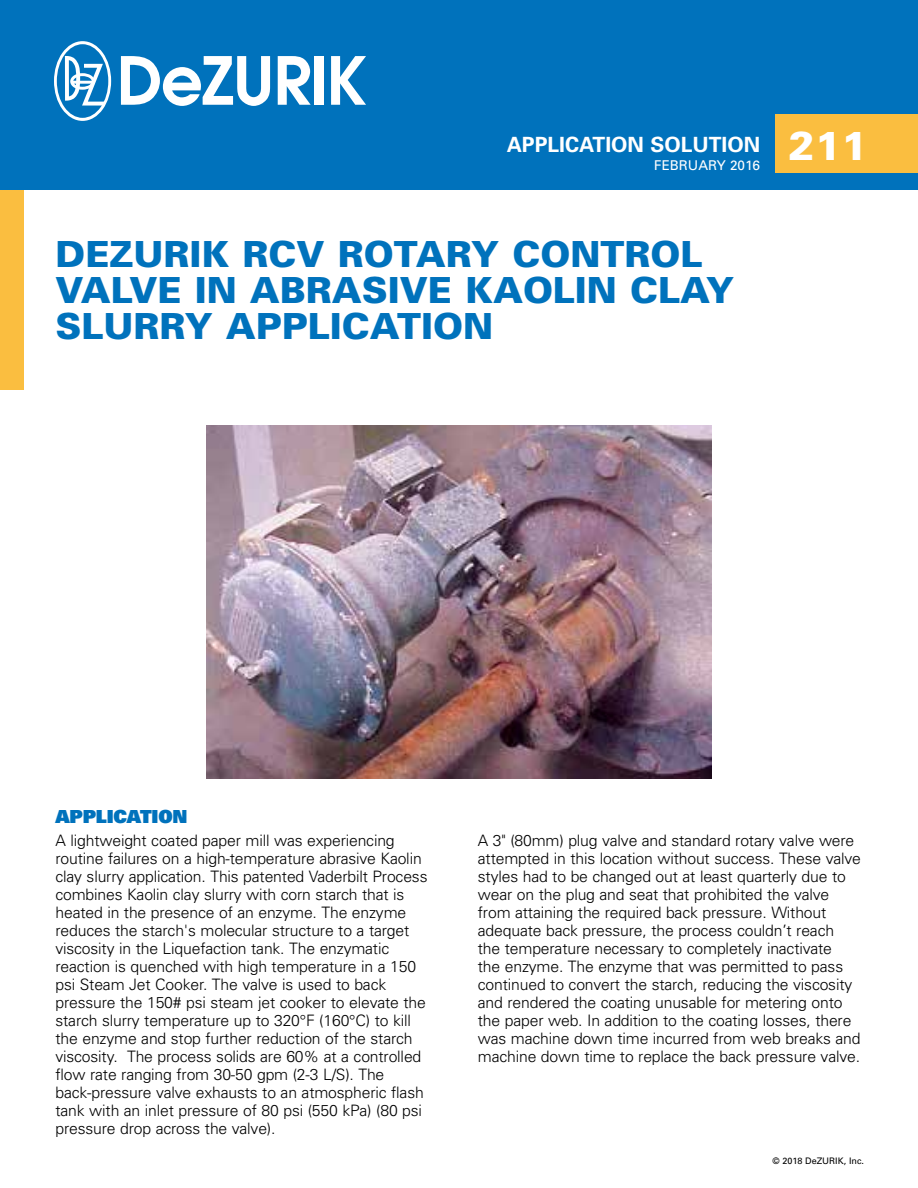
<style>
.page{position:relative;width:918px;height:1188px;background:#fff}
.page>*{position:absolute;margin:0;border:0;box-sizing:border-box;transform-origin:0 0}
.t1{font:900 40.5px "Univers";color:#fff}
.t2{font:900 36px/36px "Univers";color:#0072bc}
.t3{font:700 21px "Univers";color:#fff}
.t4{font:900 18px "Univers";letter-spacing:-.01em;color:#0072bc}
.t5{font:300 15.75px/18px "Univers";letter-spacing:-.01em;color:#000}
.t6{font:13.5px "Univers";color:#fff}
.t7{font:9px "Univers";color:#000}
</style>
<div class="page">
<img style="left:207px;top:425px;width:504px;height:354px">
<div style="left:0;top:187px;width:24px;height:203px;background:#fabe40"></div>
<div style="left:0;top:0;width:918px;height:189px;background:#0072bc"></div>
<svg style="left:54px;top:41px;width:57px;height:80px"></svg>
<svg style="left:121px;top:56px;width:149px;height:50px"></svg>
<svg style="left:278px;top:56px;width:33px;height:49px"></svg>
<div style="left:314px;top:56px;width:9px;height:49px;background:#fff"></div>
<svg style="left:331px;top:56px;width:35px;height:49px"></svg>
<div style="left:775px;top:115px;width:143px;height:58px;background:#fabe40"></div>
<h3 class="t3" style="left:507px;top:132px;width:255px">APPLICATION SOLUTION</h3>
<p class="t6" style="left:654px;top:157px;width:107px">FEBRUARY 2016</p>
<h2 class="t2" style="left:56px;top:236px;width:680px">DEZURIK RCV ROTARY CONTROL<br>VALVE IN ABRASIVE KAOLIN CLAY<br>SLURRY APPLICATION</h2>
<h1 class="t1" style="left:789px;top:120px;width:80px">211</h1>
<p class="t4" style="left:56px;top:805px;width:134px">APPLICATION</p>
<p class="t5" style="left:56px;top:831px;width:374px">A lightweight coated paper mill was experiencing routine failures on a high-temperature abrasive Kaolin clay slurry application. This patented Vaderbilt Process combines Kaolin clay slurry with corn starch that is heated in the presence of an enzyme. The enzyme reduces the starch's molecular structure to a target viscosity in the Liquefaction tank. The enzymatic reaction is quenched with high temperature in a 150 psi Steam Jet Cooker. The valve is used to back pressure the 150# psi steam jet cooker to elevate the starch slurry temperature up to 320°F (160°C) to kill the enzyme and stop further reduction of the starch viscosity. The process solids are 60% at a controlled flow rate ranging from 30-50 gpm (2-3 L/S). The back-pressure valve exhausts to an atmospheric flash tank with an inlet pressure of 80 psi (550 kPa) (80 psi pressure drop across the valve).</p>
<p class="t5" style="left:478px;top:831px;width:385px">A 3" (80mm) plug valve and standard rotary valve were attempted in this location without success. These valve styles had to be changed out at least quarterly due to wear on the plug and seat that prohibited the valve from attaining the required back pressure. Without adequate back pressure, the process couldn’t reach<br>the temperature necessary to completely inactivate<br>the enzyme. The enzyme that was permitted to pass continued to convert the starch, reducing the viscosity and rendered the coating unusable for metering onto the paper web. In addition to the coating losses, there was machine down time incurred from web breaks and machine down time to replace the back pressure valve.</p>
<p class="t7" style="left:773px;top:1156px;width:93px">© 2018 DeZURIK, Inc.</p>
</div>
